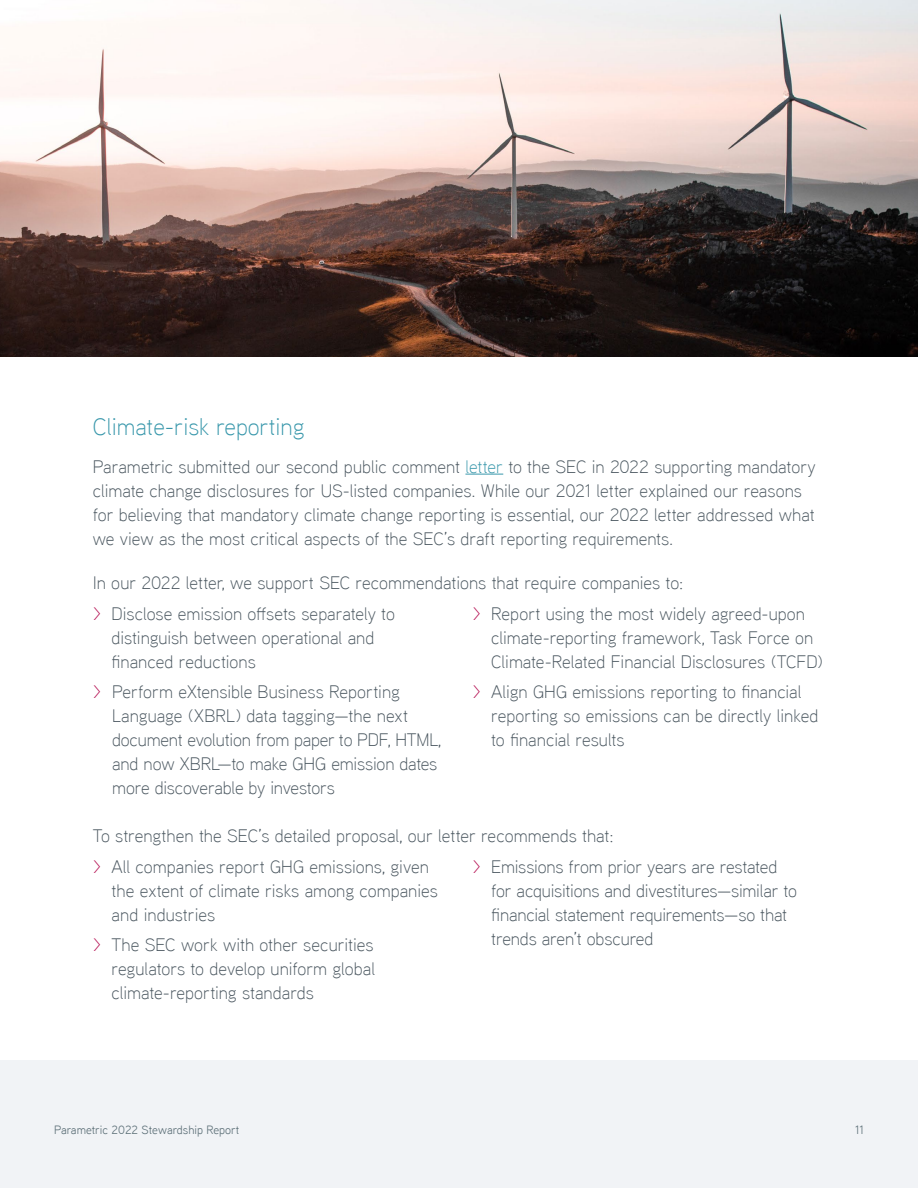
<style>
.page{position:relative;width:918px;height:1188px;background:#fff}
.page>*{position:absolute;margin:0;border:0;box-sizing:border-box;transform-origin:0 0}
.t1{font:300 24px "Aaux Next";color:#3897ab}
.t2{font:300 18px/24px "Aaux Next";letter-spacing:-.005em;color:#46535c}
.t3{font:12px "Aaux Next";color:#5c6f77}
.s1{color:#3897ab}
.s2{color:#b50f52}
</style>
<div class="page">
<hr style="left:465px;top:474px;width:38px;height:1px;background:#3897ab">
<img style="left:0;top:0;width:918px;height:356px">
<div style="left:0;top:1061px;width:918px;height:127px;background:#f1f3f6"></div>
<h1 class="t1" style="left:93px;top:411px;width:213px">Climate-risk reporting</h1>
<p class="t2" style="left:93px;top:454px;width:725px">Parametric submitted our second public comment <span class="s1">letter</span> to the SEC in 2022 supporting mandatory climate change disclosures for US-listed companies. While our 2021 letter explained our reasons for believing that mandatory climate change reporting is essential, our 2022 letter addressed what we view as the most critical aspects of the SEC’s draft reporting requirements.</p>
<p class="t2" style="left:93px;top:567px;width:592px;line-height:30.8px">In our 2022 letter, we support SEC recommendations that require companies to: <span class="s2">&gt;</span> Disclose emission offsets separately to</p>
<p class="t2" style="left:112px;top:625px;width:265px">distinguish between operational and financed reductions</p>
<p class="t2" style="left:112px;top:679px;width:331px;text-indent:-19px"><span class="s2">&gt;</span> Perform eXtensible Business Reporting Language (XBRL) data tagging—the next document evolution from paper to PDF, HTML, and now XBRL—to make GHG emission dates more discoverable by investors</p>
<p class="t2" style="left:491px;top:601px;width:333px;text-indent:-19px"><span class="s2">&gt;</span> Report using the most widely agreed-upon climate-reporting framework, Task Force on<br>Climate-Related Financial Disclosures (TCFD)</p>
<p class="t2" style="left:491px;top:679px;width:329px;text-indent:-19px"><span class="s2">&gt;</span> Align GHG emissions reporting to financial reporting so emissions can be directly linked to financial results</p>
<p class="t2" style="left:93px;top:820px;width:522px;line-height:30.8px">To strengthen the SEC’s detailed proposal, our letter recommends that: <span class="s2">&gt;</span> All companies report GHG emissions, given</p>
<p class="t2" style="left:112px;top:878px;width:328px">the extent of climate risks among companies and industries</p>
<p class="t2" style="left:112px;top:932px;width:265px;text-align:justify;text-indent:-19px"><span class="s2">&gt;</span> The SEC work with other securities regulators to develop uniform global climate-reporting standards</p>
<p class="t2" style="left:491px;top:854px;width:307px;text-indent:-19px"><span class="s2">&gt;</span> Emissions from prior years are restated for acquisitions and divestitures—similar to financial statement requirements—so that trends aren’t obscured</p>
<p class="t3" style="left:54px;top:1122px;width:187px">Parametric 2022 Stewardship Report</p>
<p class="t3" style="left:855px;top:1122px;width:10px">11</p>
</div>
